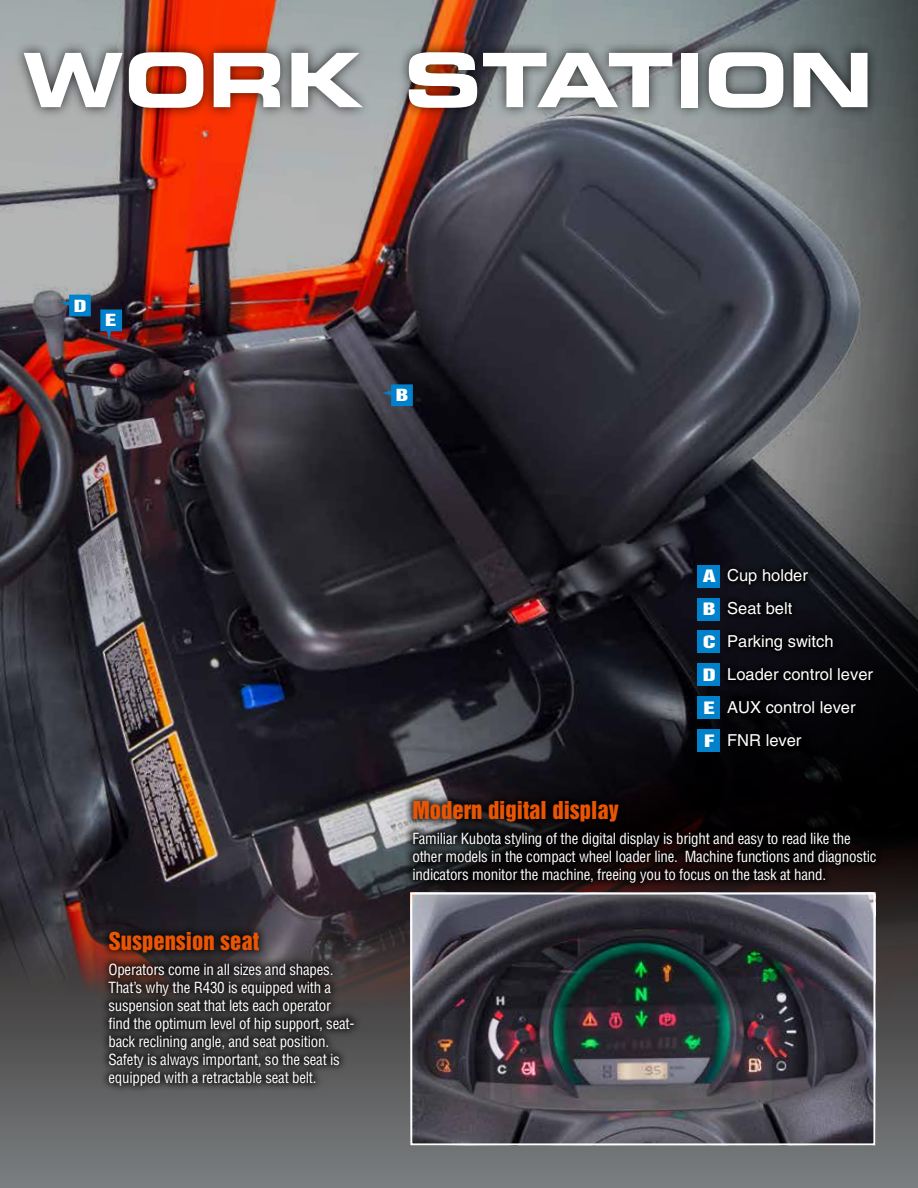
<style>
.page{position:relative;width:918px;height:1188px;background:#fff}
.page>*{position:absolute;margin:0;border:0;box-sizing:border-box;transform-origin:0 0}
.t1{font:75px "Eurostile Bold Extended Two";color:#fff}
.t2{font:22.5px "Helvetica Inserat";color:#ea5504}
.t3{font:16.5px/33px "Helvetica";color:#fff}
.t4{font:15.6px/32.7px "Helvetica Inserat";color:#fff;scale:1.5 1}
.t5{font:15.3px "Helvetica Inserat";color:#fff;scale:1.5 1}
.t6{font:condensed 15px/18px "Helvetica";letter-spacing:-.015em;color:#fff}
</style>
<div class="page">
<svg style="left:0;top:1086px;width:918px;height:102px;background:#707374"></svg>
<img style="left:0;top:0;width:918px;height:1086px">
<div style="left:0;top:41px;width:879px;height:78px;background:#000;opacity:.75"></div>
<img style="left:413px;top:895px;width:459px;height:247px">
<div style="left:410px;top:892px;width:465px;height:253px;border:2px solid #fff"></div>
<div style="left:100px;top:923px;width:263px;height:171px;background:#000;opacity:.75"></div>
<div style="left:405px;top:793px;width:480px;height:98px;background:#000;opacity:.75"></div>
<svg style="left:721px;top:563px;width:158px;height:190px;background:#09090d"></svg>
<div style="left:698px;top:565px;width:22px;height:22px;background:#0081cc"></div>
<div style="left:698px;top:664px;width:22px;height:22px;background:#0081cc"></div>
<div style="left:698px;top:598px;width:22px;height:22px;background:#0081cc"></div>
<div style="left:698px;top:696px;width:22px;height:23px;background:#0081cc"></div>
<div style="left:698px;top:729px;width:22px;height:22px;background:#0081cc"></div>
<div style="left:698px;top:631px;width:22px;height:22px;background:#0081cc"></div>
<svg style="left:382px;top:384px;width:31px;height:22px"></svg>
<svg style="left:60px;top:295px;width:31px;height:21px"></svg>
<svg style="left:100px;top:309px;width:22px;height:31px"></svg>
<h1 class="t1" style="left:23px;top:27px;width:852px">WORK STATION</h1>
<p class="t5" style="left:74px;top:296px;width:10px">D</p>
<p class="t5" style="left:105px;top:311px;width:9px">E</p>
<p class="t5" style="left:396px;top:386px;width:10px">B</p>
<h2 class="t2" style="left:108px;top:928px;width:152px">Suspension seat</h2>
<p class="t6" style="left:108px;top:960px;width:248px">Operators come in all sizes and shapes.<br>That’s why the R430 is equipped with a suspension seat that lets each operator find the optimum level of hip support, seat&shy;back reclining angle, and seat position.<br>Safety is always important, so the seat is equipped with a retractable seat belt.</p>
<p class="t4" style="left:703px;top:560px;width:10px">A</p>
<p class="t4" style="left:703px;top:593px;width:10px">B</p>
<p class="t4" style="left:703px;top:626px;width:10px">C</p>
<p class="t4" style="left:703px;top:658px;width:10px">D</p>
<p class="t4" style="left:703px;top:691px;width:9px">E<br>F</p>
<p class="t3" style="left:727px;top:559px;width:147px">Cup holder<br>Seat belt<br>Parking switch<br>Loader control lever<br>AUX control lever<br>FNR lever</p>
<h2 class="t2" style="left:412px;top:797px;width:208px">Modern digital display</h2>
<p class="t6" style="left:412px;top:829px;width:466px">Familiar Kubota styling of the digital display is bright and easy to read like the other models in the compact wheel loader line. Machine functions and diagnostic indicators monitor the machine, freeing you to focus on the task at hand.</p>
</div>
